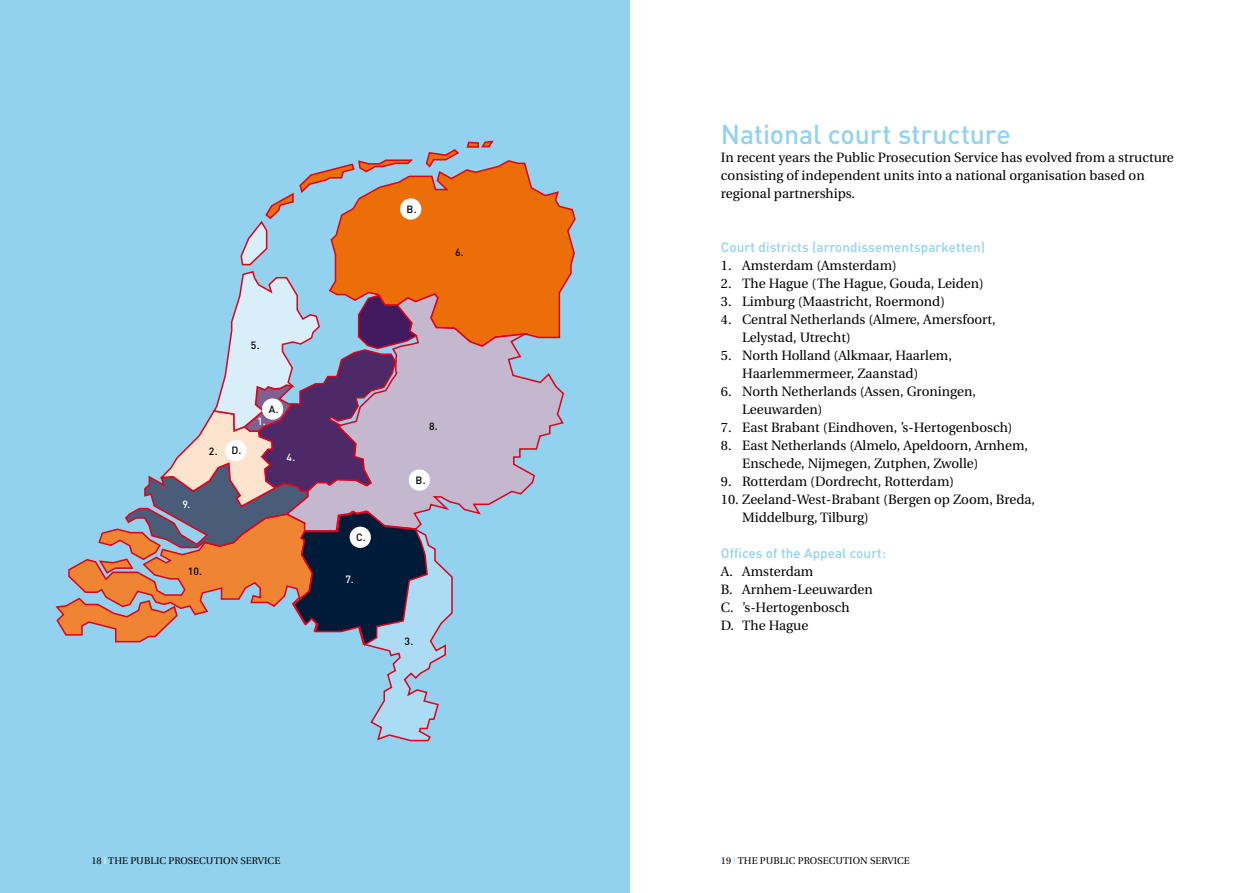
<style>
.page{position:relative;width:1259px;height:893px;background:#fff}
.page>*{position:absolute;margin:0;border:0;box-sizing:border-box;transform-origin:0 0}
.t1{font:500 27px "DIN";color:#93d2ef}
.t2{font:13.5px/18px "Utopia";color:#000}
.t3{font:500 13.5px "DIN";letter-spacing:.005em;color:#93d2ef}
.t4{font:500 10.5px "DIN";color:#000}
.t5{font:500 10.5px "DIN";color:#fff}
.t6{font:9.75px "Utopia";letter-spacing:.005em;color:#000}
.s1{color:#fff}
.s2{color:#93d2ef}
</style>
<div class="page">
<div style="left:0;top:0;width:629px;height:893px;background:#93d2ef"></div>
<svg style="left:495px;top:160px;width:81px;height:132px"></svg>
<svg style="left:495px;top:292px;width:69px;height:210px"></svg>
<svg style="left:55px;top:140px;width:440px;height:602px"></svg>
<div style="left:350px;top:527px;width:21px;height:21px;background:#fff;border-radius:50%"></div>
<div style="left:262px;top:398px;width:21px;height:22px;background:#fff;border-radius:50%"></div>
<div style="left:225px;top:440px;width:21px;height:21px;background:#fff;border-radius:50%"></div>
<div style="left:400px;top:198px;width:21px;height:22px;background:#fff;border-radius:50%"></div>
<div style="left:409px;top:469px;width:21px;height:22px;background:#fff;border-radius:50%"></div>
<p class="t4" style="left:251px;top:338px;width:10px">5.</p>
<p class="t5" style="left:182px;top:497px;width:10px">9.</p>
<p class="t4" style="left:209px;top:444px;width:10px">2.</p>
<p class="t4" style="left:231px;top:443px;width:12px">D.</p>
<p class="t4" style="left:269px;top:402px;width:12px">A.</p>
<p class="t5" style="left:257px;top:414px;width:10px">1.</p>
<p class="t5" style="left:286px;top:450px;width:10px">4.</p>
<p class="t4" style="left:188px;top:564px;width:16px">10.</p>
<p class="t4" style="left:406px;top:202px;width:12px">B.</p>
<p class="t4" style="left:455px;top:245px;width:10px">6.</p>
<p class="t4" style="left:356px;top:530px;width:11px">C.</p>
<p class="t5" style="left:345px;top:573px;width:10px">7.</p>
<p class="t4" style="left:429px;top:419px;width:10px">8.</p>
<p class="t4" style="left:415px;top:473px;width:12px">B.</p>
<p class="t4" style="left:404px;top:634px;width:10px">3.</p>
<p class="t6" style="left:91px;top:855px;width:190px">18 <span class="s1">|</span> The Public Prosecution Service</p>
<h1 class="t1" style="left:721px;top:116px;width:291px">National court structure</h1>
<p class="t2" style="left:721px;top:149px;width:454px">In recent years the Public Prosecution Service has evolved from a structure consisting of independent units into a national organisation based on regional partnerships.</p>
<p class="t3" style="left:721px;top:238px;width:265px">Court districts (arrondissementsparketten)</p>
<p class="t2" style="left:721px;top:257px;width:177px">1. Amsterdam (Amsterdam)</p>
<p class="t2" style="left:721px;top:275px;width:264px">2. The Hague (The Hague, Gouda, Leiden)</p>
<p class="t2" style="left:721px;top:293px;width:226px">3. Limburg (Maastricht, Roermond)</p>
<p class="t2" style="left:742px;top:311px;width:255px;text-indent:-21px">4. Central Netherlands (Almere, Amersfoort,<br>Lelystad, Utrecht)</p>
<p class="t2" style="left:742px;top:347px;width:211px;text-indent:-21px">5. North Holland (Alkmaar, Haarlem,<br>Haarlemmermeer, Zaanstad)</p>
<p class="t2" style="left:742px;top:383px;width:235px;text-indent:-21px">6. North Netherlands (Assen, Groningen,<br>Leeuwarden)</p>
<p class="t2" style="left:721px;top:419px;width:293px">7. East Brabant (Eindhoven, ’s-Hertogenbosch)</p>
<p class="t2" style="left:742px;top:437px;width:287px;text-indent:-21px">8. East Netherlands (Almelo, Apeldoorn, Arnhem,<br>Enschede, Nijmegen, Zutphen, Zwolle)</p>
<p class="t2" style="left:721px;top:473px;width:235px">9. Rotterdam (Dordrecht, Rotterdam)</p>
<p class="t2" style="left:742px;top:491px;width:294px;text-indent:-21px">10. Zeeland-West-Brabant (Bergen op Zoom, Breda,<br>Middelburg, Tilburg)</p>
<p class="t3" style="left:721px;top:544px;width:167px">Offices of the Appeal court:</p>
<p class="t2" style="left:721px;top:563px;width:153px">A. Amsterdam<br>B. Arnhem-Leeuwarden<br>C. ’s-Hertogenbosch<br>D. The Hague</p>
<p class="t6" style="left:721px;top:855px;width:190px">19 <span class="s2">|</span> The Public Prosecution Service</p>
</div>
